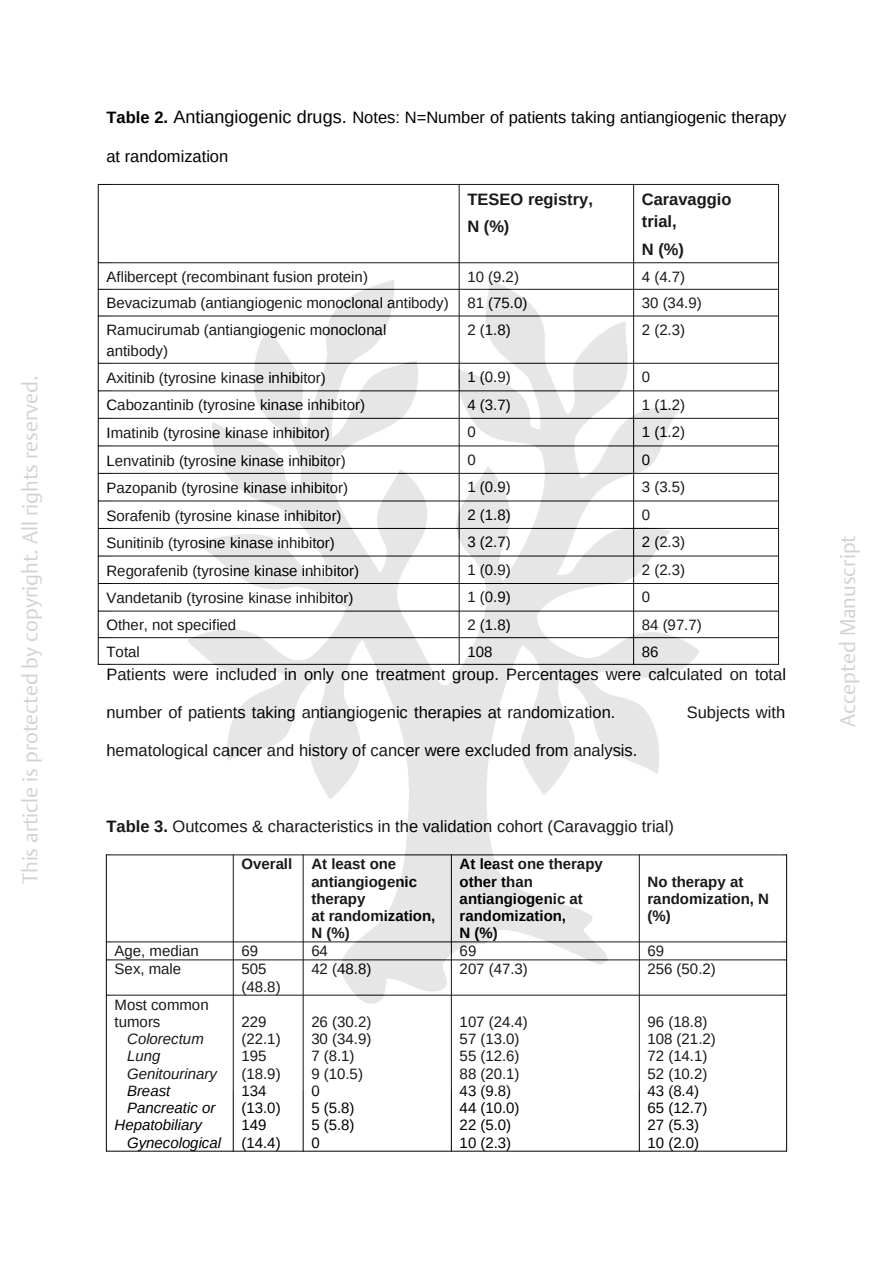
<style>
.page{position:relative;width:893px;height:1263px;background:#fff}
.page>*{position:absolute;margin:0;border:0;box-sizing:border-box;transform-origin:0 0}
.t1{font:300 21px "Thieme Argo 2011";color:#d1d2d4}
.t2{font:16.5px "Liberation Sans";color:#000}
.t3{font:700 16.5px/27.2px "Liberation Sans";color:#000}
.t4{font:15px/17.2px "Liberation Sans";color:#000}
.t5{font:700 15px/17.2px "Liberation Sans";color:#000}
.t6{font:italic 15px "Liberation Sans";color:#000}
.s1{font-weight:700}
.s2{font-size:18px}
</style>
<div class="page">
<hr style="left:98px;top:184px;width:681px;height:1px;background:#000">
<hr style="left:98px;top:262px;width:681px;height:1px;background:#000">
<hr style="left:98px;top:289px;width:681px;height:1px;background:#000">
<hr style="left:98px;top:316px;width:681px;height:1px;background:#000">
<hr style="left:98px;top:363px;width:681px;height:1px;background:#000">
<hr style="left:98px;top:390px;width:681px;height:1px;background:#000">
<hr style="left:98px;top:418px;width:681px;height:1px;background:#000">
<hr style="left:98px;top:446px;width:681px;height:1px;background:#000">
<hr style="left:98px;top:473px;width:681px;height:1px;background:#000">
<hr style="left:98px;top:501px;width:681px;height:1px;background:#000">
<hr style="left:98px;top:528px;width:681px;height:1px;background:#000">
<hr style="left:98px;top:556px;width:681px;height:1px;background:#000">
<hr style="left:98px;top:583px;width:681px;height:1px;background:#000">
<hr style="left:98px;top:611px;width:681px;height:1px;background:#000">
<hr style="left:98px;top:637px;width:681px;height:1px;background:#000">
<hr style="left:98px;top:664px;width:681px;height:1px;background:#000">
<hr style="left:98px;top:184px;width:1px;height:481px;background:#000">
<hr style="left:106px;top:854px;width:681px;height:1px;background:#000">
<hr style="left:106px;top:941px;width:681px;height:1px;background:#000">
<hr style="left:106px;top:959px;width:681px;height:1px;background:#000">
<hr style="left:106px;top:995px;width:681px;height:1px;background:#000">
<hr style="left:106px;top:1151px;width:681px;height:1px;background:#000">
<hr style="left:106px;top:854px;width:1px;height:297px;background:#000">
<hr style="left:233px;top:854px;width:1px;height:297px;background:#000">
<hr style="left:303px;top:854px;width:1px;height:297px;background:#000">
<hr style="left:451px;top:854px;width:1px;height:297px;background:#000">
<hr style="left:639px;top:854px;width:1px;height:297px;background:#000">
<hr style="left:786px;top:854px;width:1px;height:297px;background:#000">
<img style="left:112px;top:183px;width:669px;height:906px">
<h1 class="t1" style="left:16px;top:884px;width:510px;rotate:-90deg">This article is protected by copyright. All rights reserved.</h1>
<p class="t2" style="left:106px;top:108px;width:681px"><span class="s1">Table 2.</span> <span class="s2">Antiangiogenic drugs.</span> Notes: N=Number of patients taking antiangiogenic therapy</p>
<p class="t2" style="left:106px;top:147px;width:123px">at randomization</p>
<p class="t3" style="left:467px;top:185px;width:127px">TESEO registry,<br>N (%)</p>
<p class="t3" style="left:642px;top:188px;width:91px;line-height:22.6px">Caravaggio trial,</p>
<p class="t3" style="left:642px;top:235px;width:44px">N (%)</p>
<p class="t4" style="left:106px;top:268px;width:263px">Aflibercept (recombinant fusion protein)</p>
<p class="t4" style="left:467px;top:268px;width:53px">10 (9.2)</p>
<p class="t4" style="left:642px;top:268px;width:45px">4 (4.7)</p>
<p class="t4" style="left:106px;top:294px;width:422px">Bevacizumab (antiangiogenic monoclonal antibody) 81 (75.0)</p>
<p class="t4" style="left:642px;top:294px;width:61px">30 (34.9)</p>
<p class="t4" style="left:106px;top:319px;width:281px;line-height:20.7px">Ramucirumab (antiangiogenic monoclonal antibody)</p>
<p class="t4" style="left:467px;top:321px;width:45px">2 (1.8)</p>
<p class="t4" style="left:642px;top:321px;width:45px">2 (2.3)</p>
<p class="t4" style="left:106px;top:369px;width:221px">Axitinib (tyrosine kinase inhibitor)</p>
<p class="t4" style="left:467px;top:368px;width:45px">1 (0.9)</p>
<p class="t4" style="left:642px;top:368px;width:10px">0</p>
<p class="t4" style="left:106px;top:397px;width:260px">Cabozantinib (tyrosine kinase inhibitor)</p>
<p class="t4" style="left:467px;top:396px;width:45px">4 (3.7)</p>
<p class="t4" style="left:642px;top:396px;width:45px">1 (1.2)</p>
<p class="t4" style="left:106px;top:424px;width:225px">Imatinib (tyrosine kinase inhibitor)</p>
<p class="t4" style="left:467px;top:423px;width:10px">0</p>
<p class="t4" style="left:642px;top:423px;width:45px">1 (1.2)</p>
<p class="t4" style="left:106px;top:452px;width:241px">Lenvatinib (tyrosine kinase inhibitor)</p>
<p class="t4" style="left:467px;top:451px;width:10px">0</p>
<p class="t4" style="left:642px;top:451px;width:10px">0</p>
<p class="t4" style="left:106px;top:479px;width:243px">Pazopanib (tyrosine kinase inhibitor)</p>
<p class="t4" style="left:467px;top:478px;width:45px">1 (0.9)</p>
<p class="t4" style="left:642px;top:478px;width:45px">3 (3.5)</p>
<p class="t4" style="left:106px;top:507px;width:237px">Sorafenib (tyrosine kinase inhibitor)</p>
<p class="t4" style="left:467px;top:506px;width:45px">2 (1.8)</p>
<p class="t4" style="left:642px;top:506px;width:10px">0</p>
<p class="t4" style="left:106px;top:534px;width:230px">Sunitinib (tyrosine kinase inhibitor)</p>
<p class="t4" style="left:467px;top:534px;width:45px">3 (2.7)</p>
<p class="t4" style="left:642px;top:534px;width:45px">2 (2.3)</p>
<p class="t4" style="left:106px;top:562px;width:254px">Regorafenib (tyrosine kinase inhibitor)</p>
<p class="t4" style="left:467px;top:561px;width:45px">1 (0.9)</p>
<p class="t4" style="left:642px;top:561px;width:45px">2 (2.3)</p>
<p class="t4" style="left:106px;top:589px;width:248px">Vandetanib (tyrosine kinase inhibitor)</p>
<p class="t4" style="left:467px;top:589px;width:45px">1 (0.9)</p>
<p class="t4" style="left:642px;top:589px;width:10px">0</p>
<p class="t4" style="left:106px;top:616px;width:131px">Other, not specified</p>
<p class="t4" style="left:467px;top:616px;width:45px">2 (1.8)</p>
<p class="t4" style="left:642px;top:616px;width:61px">84 (97.7)</p>
<p class="t4" style="left:106px;top:643px;width:35px">Total</p>
<p class="t4" style="left:467px;top:643px;width:26px">108</p>
<p class="t4" style="left:642px;top:643px;width:18px">86</p>
<p class="t2" style="left:106px;top:665px;width:681px">Patients were included in only one treatment group. Percentages were calculated on total</p>
<p class="t2" style="left:106px;top:703px;width:510px">number of patients taking antiangiogenic therapies at randomization.</p>
<p class="t2" style="left:687px;top:703px;width:100px">Subjects with</p>
<p class="t2" style="left:106px;top:741px;width:532px">hematological cancer and history of cancer were excluded from analysis.</p>
<p class="t2" style="left:106px;top:817px;width:569px"><span class="s1">Table 3.</span> Outcomes &amp; characteristics in the validation cohort (Caravaggio trial)</p>
<p class="t5" style="left:242px;top:855px;width:52px">Overall</p>
<p class="t5" style="left:311px;top:855px;width:125px">At least one antiangiogenic therapy<br>at randomization,<br>N (%)</p>
<p class="t5" style="left:460px;top:855px;width:145px">At least one therapy other than antiangiogenic at randomization,<br>N (%)</p>
<p class="t5" style="left:648px;top:873px;width:123px">No therapy at randomization, N (%)</p>
<p class="t4" style="left:115px;top:942px;width:86px">Age, median</p>
<p class="t4" style="left:242px;top:942px;width:18px">69</p>
<p class="t4" style="left:311px;top:942px;width:18px">64</p>
<p class="t4" style="left:460px;top:942px;width:18px">69</p>
<p class="t4" style="left:648px;top:942px;width:18px">69</p>
<p class="t4" style="left:115px;top:960px;width:68px">Sex, male</p>
<p class="t4" style="left:242px;top:960px;width:41px">505 (48.8)</p>
<p class="t4" style="left:311px;top:960px;width:61px">42 (48.8)</p>
<p class="t4" style="left:460px;top:960px;width:70px">207 (47.3)</p>
<p class="t4" style="left:648px;top:960px;width:70px">256 (50.2)</p>
<p class="t4" style="left:115px;top:996px;width:96px">Most common tumors</p>
<p class="t6" style="left:127px;top:1030px;width:78px">Colorectum</p>
<p class="t6" style="left:127px;top:1048px;width:35px">Lung</p>
<p class="t6" style="left:127px;top:1065px;width:91px">Genitourinary</p>
<p class="t6" style="left:127px;top:1082px;width:45px">Breast</p>
<p class="t6" style="left:127px;top:1099px;width:90px">Pancreatic or</p>
<p class="t6" style="left:115px;top:1117px;width:89px">Hepatobiliary</p>
<p class="t6" style="left:127px;top:1134px;width:96px">Gynecological</p>
<p class="t4" style="left:242px;top:1013px;width:41px">229 (22.1)<br>195 (18.9)<br>134 (13.0)<br>149 (14.4)</p>
<p class="t4" style="left:311px;top:1013px;width:61px">26 (30.2)<br>30 (34.9)<br>7 (8.1)<br>9 (10.5)<br>0<br>5 (5.8)<br>5 (5.8)<br>0</p>
<p class="t4" style="left:460px;top:1013px;width:70px">107 (24.4)<br>57 (13.0)<br>55 (12.6)<br>88 (20.1)<br>43 (9.8)<br>44 (10.0)<br>22 (5.0)<br>10 (2.3)</p>
<p class="t4" style="left:648px;top:1013px;width:70px">96 (18.8)<br>108 (21.2)<br>72 (14.1)<br>52 (10.2)<br>43 (8.4)<br>65 (12.7)<br>27 (5.3)<br>10 (2.0)</p>
<h1 class="t1" style="left:834px;top:727px;width:194px;rotate:-90deg">Accepted Manuscript</h1>
</div>
